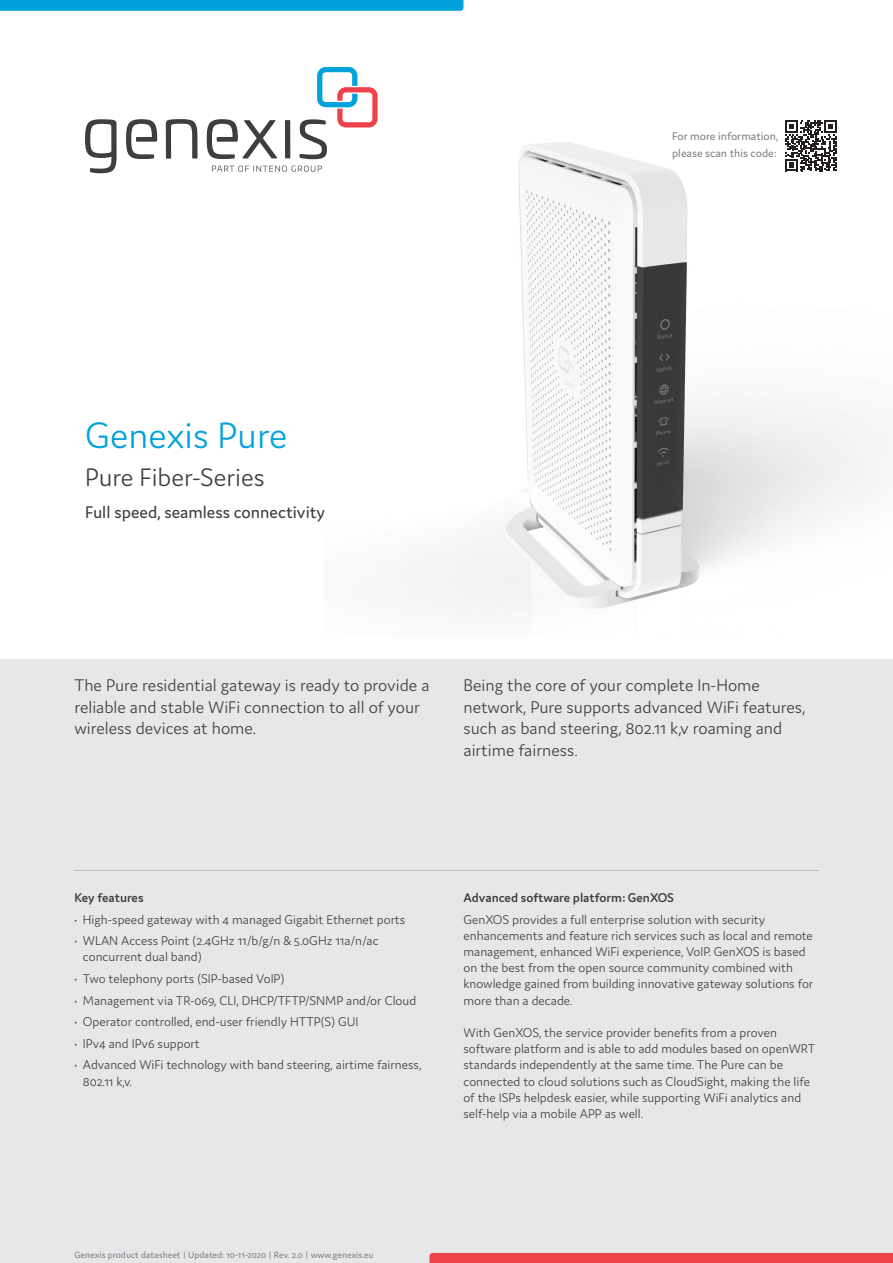
<style>
.page{position:relative;width:893px;height:1263px;background:#fff}
.page>*{position:absolute;margin:0;border:0;box-sizing:border-box;transform-origin:0 0}
.Product_name{font:300 39px "Domus";color:#00a2db}
.Product_Series{font:300 27px "Domus";color:#3e3e3f}
.Intro{font:300 18px/21.6px "Domus";color:#3e3e3f}
.Product_description{font:18px "Domus";color:#3e3e3f}
.Body{font:300 13.5px/16.2px "Domus";color:#3e3e3f}
.Body_header{font:600 13.5px "Domus";color:#3e3e3f}
.t1{font:12px/16.2px "Domus";color:#808285}
.t2{font:9.75px "Domus";color:#808285}
</style>
<div class="page">
<div style="left:0;top:659px;width:893px;height:604px;background:#e6e7e9"></div>
<hr style="left:74px;top:870px;width:745px;height:1px;background:#bcbdc0">
<img style="left:410px;top:120px;width:469px;height:491px">
<div style="left:429px;top:1253px;width:464px;height:10px;background:#ee424a"></div>
<svg style="left:0;top:0;width:463px;height:11px;background:#04a3db"></svg>
<svg style="left:126px;top:119px;width:31px;height:40px"></svg>
<svg style="left:207px;top:119px;width:70px;height:40px"></svg>
<div style="left:285px;top:120px;width:5px;height:38px;background:#3e3e3f"></div>
<svg style="left:85px;top:119px;width:32px;height:54px"></svg>
<svg style="left:300px;top:67px;width:78px;height:92px"></svg>
<svg style="left:166px;top:119px;width:31px;height:40px"></svg>
<svg style="left:212px;top:166px;width:110px;height:6px"></svg>
<svg style="left:786px;top:120px;width:50px;height:51px"></svg>
<p class="Product_name" style="left:85px;top:414px;width:204px">Genexis Pure</p>
<p class="Product_Series" style="left:85px;top:462px;width:181px">Pure Fiber-Series</p>
<p class="Product_description" style="left:85px;top:503px;width:241px">Full speed, seamless connectivity</p>
<p class="t1" style="left:672px;top:128px;width:108px">For more information, please scan this code:</p>
<p class="Intro" style="left:74px;top:674px;width:357px">The Pure residential gateway is ready to provide a reliable and stable WiFi connection to all of your wireless devices at home.</p>
<p class="Intro" style="left:463px;top:674px;width:343px">Being the core of your complete In-Home network, Pure supports advanced WiFi features, such as band steering, 802.11 k,v roaming and airtime fairness.</p>
<p class="Body_header" style="left:74px;top:890px;width:71px">Key features</p>
<p class="Body" style="left:74px;top:911px;width:332px">• High-speed gateway with 4 managed Gigabit Ethernet ports</p>
<p class="Body" style="left:83px;top:932px;width:297px;text-indent:-9px">• WLAN Access Point (2.4GHz 11/b/g/n &amp; 5.0GHz 11a/n/ac concurrent dual band)</p>
<p class="Body" style="left:74px;top:970px;width:211px">• Two telephony ports (SIP-based VoIP)</p>
<p class="Body" style="left:74px;top:992px;width:343px">• Management via TR-069, CLI, DHCP/TFTP/SNMP and/or Cloud</p>
<p class="Body" style="left:74px;top:1013px;width:286px">• Operator controlled, end-user friendly HTTP(S) GUI</p>
<p class="Body" style="left:74px;top:1035px;width:127px">• IPv4 and IPv6 support</p>
<p class="Body" style="left:83px;top:1057px;width:340px;text-indent:-9px">• Advanced WiFi technology with band steering, airtime fairness,<br>802.11 k,v.</p>
<p class="Body_header" style="left:463px;top:890px;width:212px">Advanced software platform: GenXOS</p>
<p class="Body" style="left:463px;top:911px;width:351px">GenXOS provides a full enterprise solution with security enhancements and feature rich services such as local and remote management, enhanced WiFi experience, VoIP. GenXOS is based on the best from the open source community combined with knowledge gained from building innovative gateway solutions for more than a decade.</p>
<p class="Body" style="left:463px;top:1024px;width:353px">With GenXOS, the service provider benefits from a proven software platform and is able to add modules based on openWRT standards independently at the same time. The Pure can be connected to cloud solutions such as CloudSight, making the life of the ISPs helpdesk easier, while supporting WiFi analytics and self-help via a mobile APP as well.</p>
<p class="t2" style="left:74px;top:1250px;width:301px">Genexis product datasheet | Updated: 10-11-2020 | Rev. 2.0 | www.genexis.eu</p>
</div>
